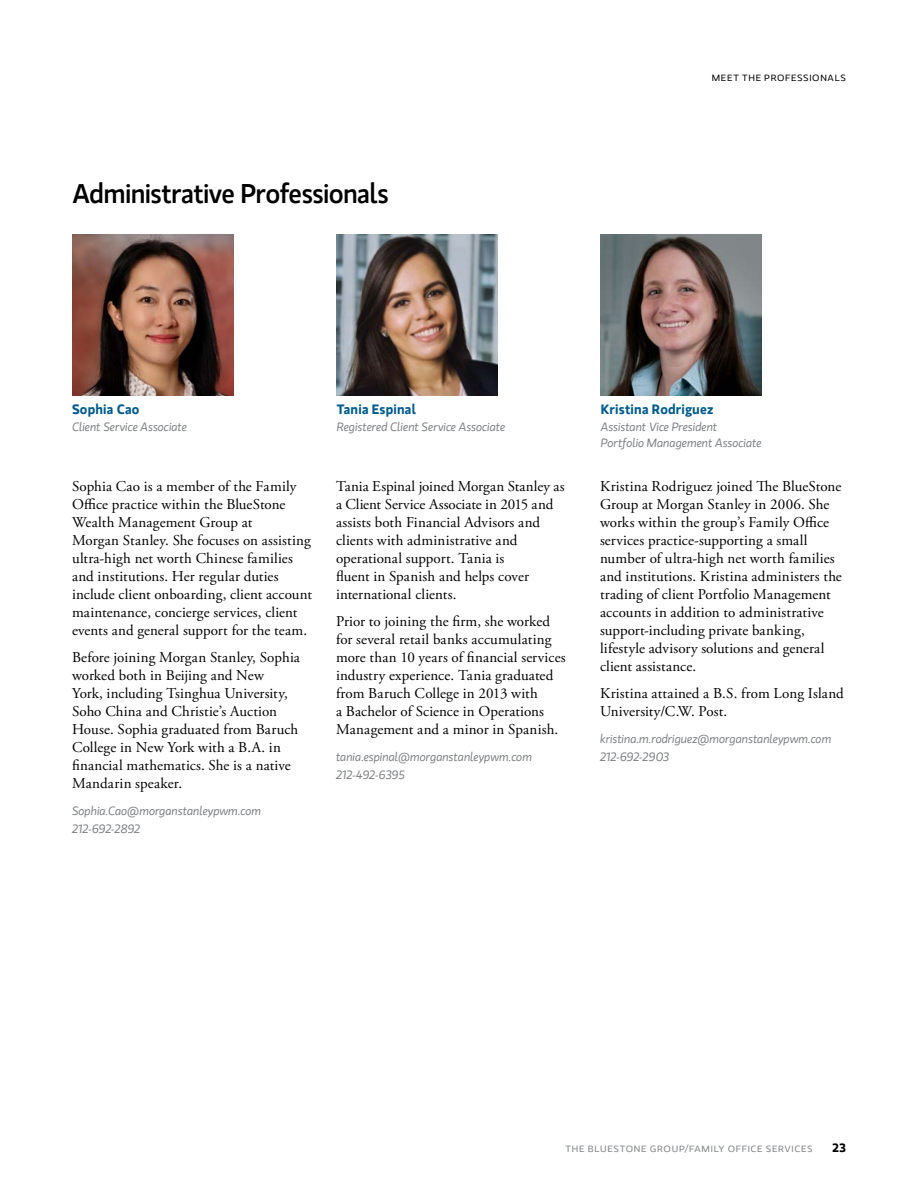
<style>
.page{position:relative;width:918px;height:1188px;background:#fff}
.page>*{position:absolute;margin:0;border:0;box-sizing:border-box;transform-origin:0 0}
.t1{font:500 27px "MS Gloriola II Std";letter-spacing:-.025em;color:#000}
.t2{font:15px/18px "Adobe Garamond Pro";letter-spacing:.01em;color:#000}
.t3{font:700 13.5px "MS Gloriola II Std";letter-spacing:.01em;color:#005c90}
.t4{font:italic 12px/18px "MS Gloriola II Std";letter-spacing:-.01em;color:#808285}
.t5{font:700 12px "MS Gloriola II Std";color:#000}
.t6{font:9px "MS Gloriola II Std";letter-spacing:.07em;color:#808285;scale:1.1 1}
.t7{font:9px "MS Gloriola II Std";letter-spacing:.07em;color:#000;scale:1.1 1}
</style>
<div class="page">
<img style="left:72px;top:234px;width:162px;height:162px">
<img style="left:336px;top:234px;width:162px;height:162px">
<img style="left:600px;top:234px;width:162px;height:162px">
<h1 class="t1" style="left:73px;top:174px;width:318px">Administrative Professionals</h1>
<p class="t7" style="left:712px;top:72px;width:123px">MEET THE PROFESSIONALS</p>
<p class="t3" style="left:72px;top:400px;width:69px">Sophia Cao</p>
<p class="t4" style="left:72px;top:417px;width:117px">Client Service Associate</p>
<p class="t2" style="left:72px;top:477px;width:242px">Sophia Cao is a member of the Family Office practice within the BlueStone Wealth Management Group at<br>Morgan Stanley. She focuses on assisting ultra-high net worth Chinese families and institutions. Her regular duties include client onboarding, client account maintenance, concierge services, client events and general support for the team.</p>
<p class="t2" style="left:72px;top:648px;width:230px">Before joining Morgan Stanley, Sophia worked both in Beijing and New<br>York, including Tsinghua University, Soho China and Christie’s Auction House. Sophia graduated from Baruch College in New York with a B.A. in financial mathematics. She is a native Mandarin speaker.</p>
<p class="t4" style="left:72px;top:801px;width:191px">Sophia.Cao@morganstanleypwm.com<br>212-692-2892</p>
<p class="t3" style="left:337px;top:400px;width:81px">Tania Espinal</p>
<p class="t4" style="left:337px;top:417px;width:170px">Registered Client Service Associate</p>
<p class="t2" style="left:336px;top:477px;width:230px">Tania Espinal joined Morgan Stanley as a Client Service Associate in 2015 and assists both Financial Advisors and clients with administrative and operational support. Tania is<br>fluent in Spanish and helps cover international clients.</p>
<p class="t2" style="left:336px;top:612px;width:231px">Prior to joining the firm, she worked for several retail banks accumulating more than 10 years of financial services industry experience. Tania graduated from Baruch College in 2013 with<br>a Bachelor of Science in Operations Management and a minor in Spanish.</p>
<p class="t4" style="left:336px;top:747px;width:198px">tania.espinal@morganstanleypwm.com<br>212-492-6395</p>
<p class="t3" style="left:601px;top:400px;width:114px">Kristina Rodriguez</p>
<p class="t4" style="left:601px;top:418px;width:163px;line-height:16.5px">Assistant Vice President<br>Portfolio Management Associate</p>
<p class="t2" style="left:600px;top:477px;width:243px">Kristina Rodriguez joined The BlueStone Group at Morgan Stanley in 2006. She works within the group’s Family Office services practice-supporting a small number of ultra-high net worth families and institutions. Kristina administers the trading of client Portfolio Management accounts in addition to administrative support-including private banking, lifestyle advisory solutions and general client assistance.</p>
<p class="t2" style="left:600px;top:684px;width:245px">Kristina attained a B.S. from Long Island<br>University/C.W. Post.</p>
<p class="t4" style="left:600px;top:729px;width:233px">kristina.m.rodriguez@morganstanleypwm.com<br>212-692-2903</p>
<p class="t6" style="left:566px;top:1143px;width:226px">THE BLUESTONE GROUP/FAMILY OFFICE SERVICES</p>
<p class="t5" style="left:833px;top:1139px;width:15px">23</p>
</div>
